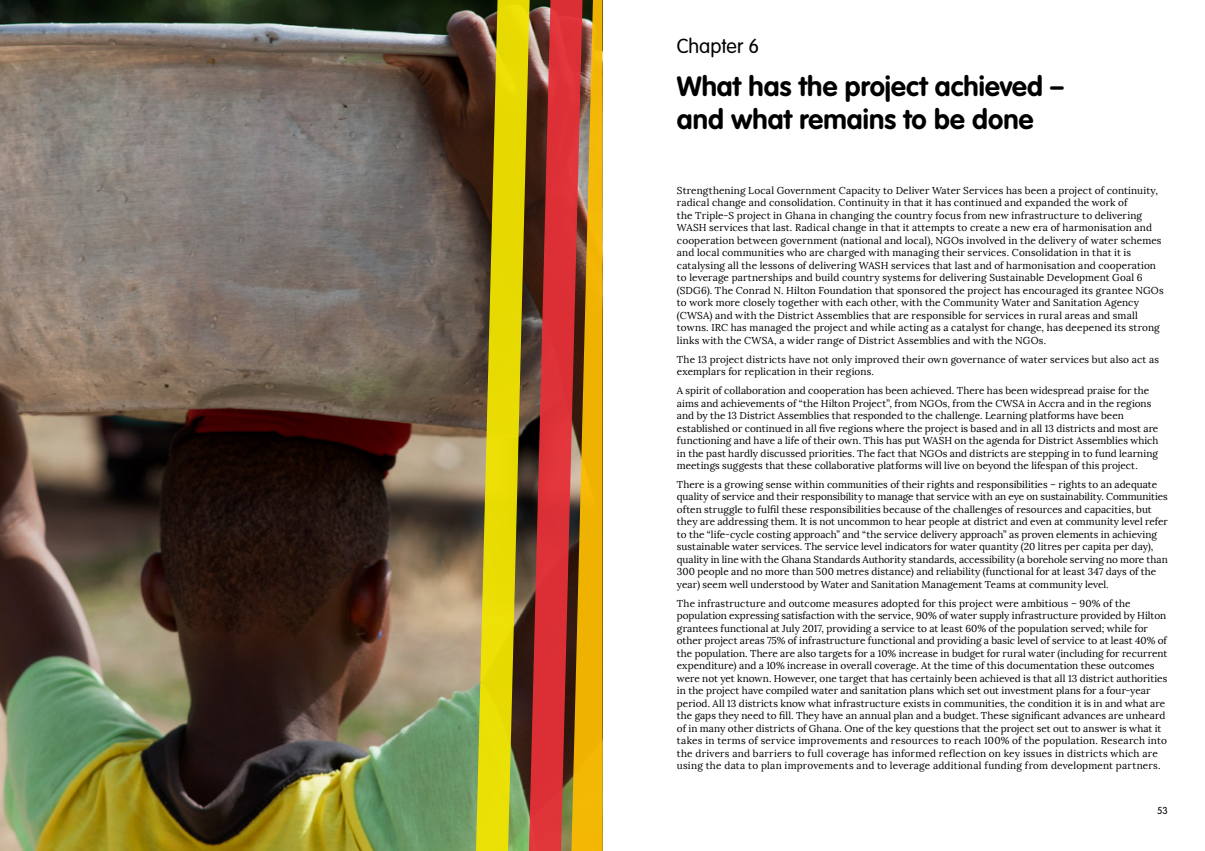
<style>
.page{position:relative;width:1205px;height:851px;background:#fff}
.page>*{position:absolute;margin:0;border:0;box-sizing:border-box;transform-origin:0 0}
.t1{font:700 27.5px/33px "VAG Rounded Std";color:#000}
.t2{font:300 20px "VAG Rounded Std";letter-spacing:-.005em;color:#000}
.t3{font:10px/12.5px "Lora";letter-spacing:.005em;color:#000}
.t4{font:300 10px "VAG Rounded Std";color:#000}
</style>
<div class="page">
<img style="left:0;top:0;width:456px;height:850px">
<svg style="left:586px;top:0;width:16px;height:850px;background:#e9af08"></svg>
<svg style="left:533px;top:0;width:53px;height:850px;background:#b3402f"></svg>
<svg style="left:456px;top:0;width:77px;height:850px;background:#968a25"></svg>
<h2 class="t2" style="left:677px;top:34px;width:84px">Chapter 6</h2>
<h1 class="t1" style="left:677px;top:70px;width:388px">What has the project achieved – and what remains to be done</h1>
<p class="t3" style="left:677px;top:184px;width:488px">Strengthening Local Government Capacity to Deliver Water Services has been a project of continuity, radical change and consolidation. Continuity in that it has continued and expanded the work of<br>the Triple-S project in Ghana in changing the country focus from new infrastructure to delivering WASH services that last. Radical change in that it attempts to create a new era of harmonisation and cooperation between government (national and local), NGOs involved in the delivery of water schemes and local communities who are charged with managing their services. Consolidation in that it is catalysing all the lessons of delivering WASH services that last and of harmonisation and cooperation to leverage partnerships and build country systems for delivering Sustainable Development Goal 6 (SDG6). The Conrad N. Hilton Foundation that sponsored the project has encouraged its grantee NGOs to work more closely together with each other, with the Community Water and Sanitation Agency (CWSA) and with the District Assemblies that are responsible for services in rural areas and small towns. IRC has managed the project and while acting as a catalyst for change, has deepened its strong links with the CWSA, a wider range of District Assemblies and with the NGOs.</p>
<p class="t3" style="left:677px;top:353px;width:483px">The 13 project districts have not only improved their own governance of water services but also act as exemplars for replication in their regions.</p>
<p class="t3" style="left:677px;top:384px;width:483px">A spirit of collaboration and cooperation has been achieved. There has been widespread praise for the aims and achievements of “the Hilton Project”, from NGOs, from the CWSA in Accra and in the regions and by the 13 District Assemblies that responded to the challenge. Learning platforms have been established or continued in all five regions where the project is based and in all 13 districts and most are functioning and have a life of their own. This has put WASH on the agenda for District Assemblies which in the past hardly discussed priorities. The fact that NGOs and districts are stepping in to fund learning meetings suggests that these collaborative platforms will live on beyond the lifespan of this project.</p>
<p class="t3" style="left:677px;top:478px;width:492px">There is a growing sense within communities of their rights and responsibilities – rights to an adequate quality of service and their responsibility to manage that service with an eye on sustainability. Communities often struggle to fulfil these responsibilities because of the challenges of resources and capacities, but they are addressing them. It is not uncommon to hear people at district and even at community level refer to the “life-cycle costing approach” and “the service delivery approach” as proven elements in achieving sustainable water services. The service level indicators for water quantity (20 litres per capita per day), quality in line with the Ghana Standards Authority standards, accessibility (a borehole serving no more than 300 people and no more than 500 metres distance) and reliability (functional for at least 347 days of the year) seem well understood by Water and Sanitation Management Teams at community level.</p>
<p class="t3" style="left:677px;top:597px;width:492px">The infrastructure and outcome measures adopted for this project were ambitious – 90% of the population expressing satisfaction with the service, 90% of water supply infrastructure provided by Hilton grantees functional at July 2017, providing a service to at least 60% of the population served; while for other project areas 75% of infrastructure functional and providing a basic level of service to at least 40% of the population. There are also targets for a 10% increase in budget for rural water (including for recurrent expenditure) and a 10% increase in overall coverage. At the time of this documentation these outcomes were not yet known. However, one target that has certainly been achieved is that all 13 district authorities in the project have compiled water and sanitation plans which set out investment plans for a four-year period. All 13 districts know what infrastructure exists in communities, the condition it is in and what are the gaps they need to fill. They have an annual plan and a budget. These significant advances are unheard of in many other districts of Ghana. One of the key questions that the project set out to answer is what it takes in terms of service improvements and resources to reach 100% of the population. Research into the drivers and barriers to full coverage has informed reflection on key issues in districts which are using the data to plan improvements and to leverage additional funding from development partners.</p>
<p class="t4" style="left:1157px;top:804px;width:12px">53</p>
</div>
